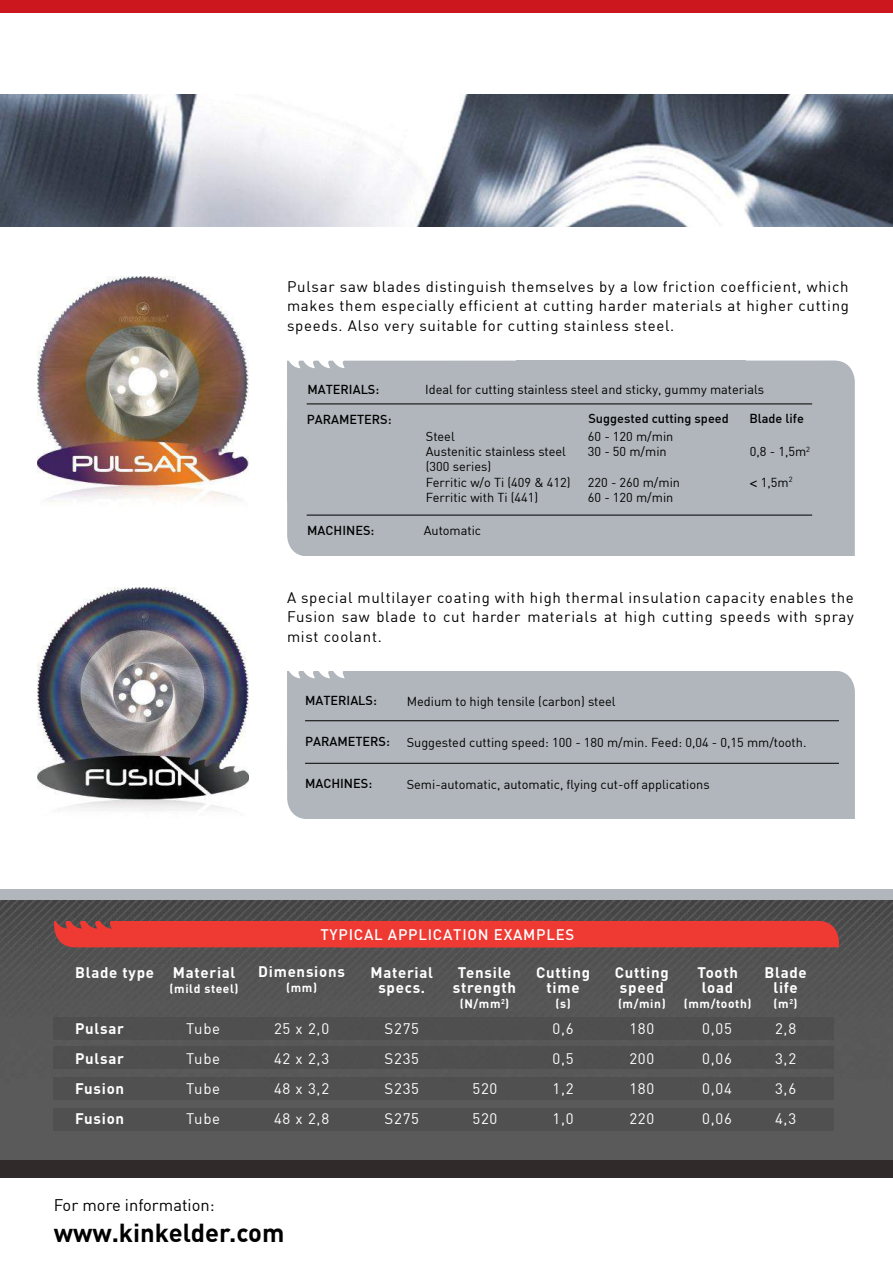
<style>
.page{position:relative;width:893px;height:1263px;background:#fff}
.page>*{position:absolute;margin:0;border:0;box-sizing:border-box;transform-origin:0 0}
.t1{font:700 25.5px "DIN Pro";color:#000}
.t2{font:16.5px "DIN";color:#000}
.t3{font:15px/19.5px "DIN";letter-spacing:.05em;color:#000;text-align:justify}
.t4{font:700 15px/15px "DIN Pro";letter-spacing:.05em;color:#fff;text-align:center}
.t5{font:15px/30px "DIN";letter-spacing:.05em;color:#fff;text-align:justify}
.t6{font:500 15px "DIN";letter-spacing:.05em;color:#fff}
.t7{font:12.75px/15.3px "DIN";color:#000}
.t8{font:500 12.75px "DIN";color:#000}
.t9{font:700 12px "DIN Pro";letter-spacing:.05em;color:#fff}
.s1{font-family:"Helvetica S"}
</style>
<div class="page">
<img style="left:0;top:899px;width:893px;height:261px">
<div style="left:0;top:1160px;width:893px;height:17px;background:#302a2b"></div>
<div style="left:0;top:889px;width:893px;height:10px;background:#b0b6bb"></div>
<div style="left:0;top:0;width:893px;height:12px;background:#cd171e"></div>
<div style="left:54px;top:1108px;width:780px;height:22px;background:#505050"></div>
<div style="left:54px;top:1077px;width:780px;height:23px;background:#505050"></div>
<div style="left:54px;top:1047px;width:780px;height:22px;background:#4f4f4f"></div>
<div style="left:287px;top:671px;width:568px;height:148px;background:#b0b6bb"></div>
<hr style="left:305px;top:720px;width:534px;height:1px;background:#000">
<hr style="left:305px;top:763px;width:534px;height:1px;background:#000">
<div style="left:54px;top:921px;width:785px;height:26px;background:#ee3a33"></div>
<div style="left:54px;top:1017px;width:780px;height:22px;background:#4f4f4f"></div>
<img style="left:0;top:95px;width:893px;height:131px">
<img style="left:38px;top:277px;width:211px;height:225px">
<img style="left:38px;top:588px;width:210px;height:223px">
<div style="left:540px;top:360px;width:142px;height:196px;background:#b0b6bb"></div>
<div style="left:682px;top:360px;width:173px;height:196px;background:#b0b6bb"></div>
<div style="left:287px;top:360px;width:253px;height:196px;background:#b0b6bb"></div>
<hr style="left:307px;top:404px;width:505px;height:1px;background:#000">
<hr style="left:307px;top:515px;width:505px;height:1px;background:#000">
<p class="t3" style="left:287px;top:276px;width:563px">Pulsar saw blades distinguish themselves by a low friction coefficient, which makes them especially efficient at cutting harder materials at higher cutting speeds. Also very suitable for cutting stainless steel.</p>
<p class="t8" style="left:307px;top:382px;width:73px">MATERIALS:</p>
<p class="t8" style="left:307px;top:411px;width:86px">PARAMETERS:</p>
<p class="t7" style="left:425px;top:382px;width:341px">Ideal for cutting stainless steel and sticky, gummy materials</p>
<p class="t8" style="left:588px;top:410px;width:142px">SUGGESTED CUTTING SPEED</p>
<p class="t8" style="left:749px;top:410px;width:56px">BLADE LIFE</p>
<p class="t7" style="left:426px;top:428px;width:30px">Steel</p>
<p class="t7" style="left:588px;top:428px;width:87px">60 - 120 m/min</p>
<p class="t7" style="left:426px;top:444px;width:142px">Austenitic stainless steel</p>
<p class="t7" style="left:588px;top:444px;width:80px">30 - 50 m/min</p>
<p class="t7" style="left:750px;top:444px;width:62px">0,8 - 1,5m<sup>2</sup></p>
<p class="t7" style="left:426px;top:459px;width:146px">(300 series)<br>Ferritic w/o Ti (409 &amp; 412)</p>
<p class="t7" style="left:588px;top:474px;width:94px">220 - 260 m/min</p>
<p class="t7" style="left:750px;top:474px;width:44px"><span class="s1">&lt;</span> 1,5m<sup>2</sup></p>
<p class="t7" style="left:426px;top:489px;width:114px">Ferritic with Ti (441)</p>
<p class="t7" style="left:588px;top:489px;width:87px">60 - 120 m/min</p>
<p class="t8" style="left:307px;top:522px;width:69px">MACHINES:</p>
<p class="t7" style="left:424px;top:523px;width:59px">Automatic</p>
<p class="t3" style="left:287px;top:587px;width:568px">A special multilayer coating with high thermal insulation capacity enables the Fusion saw blade to cut harder materials at high cutting speeds with spray mist coolant.</p>
<p class="t8" style="left:305px;top:693px;width:73px">MATERIALS:</p>
<p class="t8" style="left:305px;top:733px;width:86px">PARAMETERS:</p>
<p class="t8" style="left:305px;top:775px;width:69px">MACHINES:</p>
<p class="t7" style="left:407px;top:693px;width:211px">Medium to high tensile (carbon) steel</p>
<p class="t7" style="left:407px;top:734px;width:401px">Suggested cutting speed: 100 - 180 m/min. Feed: 0,04 - 0,15 mm/tooth.</p>
<p class="t7" style="left:407px;top:776px;width:304px">Semi-automatic, automatic, flying cut-off applications</p>
<p class="t4" style="left:75px;top:964px;width:80px">Blade type</p>
<p class="t4" style="left:173px;top:964px;width:64px">Material</p>
<p class="t9" style="left:170px;top:980px;width:71px">(mild steel)</p>
<p class="t6" style="left:320px;top:924px;width:255px">TYPICAL APPLICATION EXAMPLES</p>
<p class="t4" style="left:258px;top:964px;width:88px">Dimensions</p>
<p class="t9" style="left:286px;top:980px;width:32px">(mm)</p>
<p class="t4" style="left:536px;top:964px;width:56px">Cutting time</p>
<p class="t9" style="left:555px;top:995px;width:17px">(s)</p>
<p class="t4" style="left:615px;top:964px;width:56px">Cutting speed</p>
<p class="t9" style="left:618px;top:995px;width:49px">(m/min)</p>
<p class="t4" style="left:370px;top:964px;width:64px">Material specs.</p>
<p class="t4" style="left:764px;top:964px;width:44px">Blade life</p>
<p class="t9" style="left:774px;top:995px;width:25px">(m<sup>2</sup>)</p>
<p class="t4" style="left:453px;top:964px;width:65px">Tensile strength</p>
<p class="t9" style="left:460px;top:995px;width:51px">(N/mm<sup>2</sup>)</p>
<p class="t4" style="left:697px;top:964px;width:42px">Tooth load</p>
<p class="t9" style="left:684px;top:995px;width:69px">(mm/tooth)</p>
<p class="t4" style="left:75px;top:1013px;width:51px;line-height:30px;text-align:justify">Pulsar Pulsar Fusion Fusion</p>
<p class="t5" style="left:186px;top:1013px;width:36px">Tube Tube Tube Tube</p>
<p class="t5" style="left:274px;top:1013px;width:57px">25 x 2,0<br>42 x 2,3<br>48 x 3,2<br>48 x 2,8</p>
<p class="t5" style="left:384px;top:1013px;width:36px">S275<br>S235<br>S235<br>S275</p>
<p class="t2" style="left:54px;top:1195px;width:162px">For more information:</p>
<h1 class="t1" style="left:54px;top:1215px;width:232px">www.kinkelder.com</h1>
<p class="t5" style="left:472px;top:1073px;width:26px">520<br>520</p>
<p class="t5" style="left:552px;top:1013px;width:23px">0,6<br>0,5<br>1,2<br>1,0</p>
<p class="t5" style="left:629px;top:1013px;width:26px">180<br>200<br>180<br>220</p>
<p class="t5" style="left:702px;top:1013px;width:31px">0,05<br>0,06<br>0,04<br>0,06</p>
<p class="t5" style="left:775px;top:1013px;width:23px">2,8<br>3,2<br>3,6<br>4,3</p>
</div>
